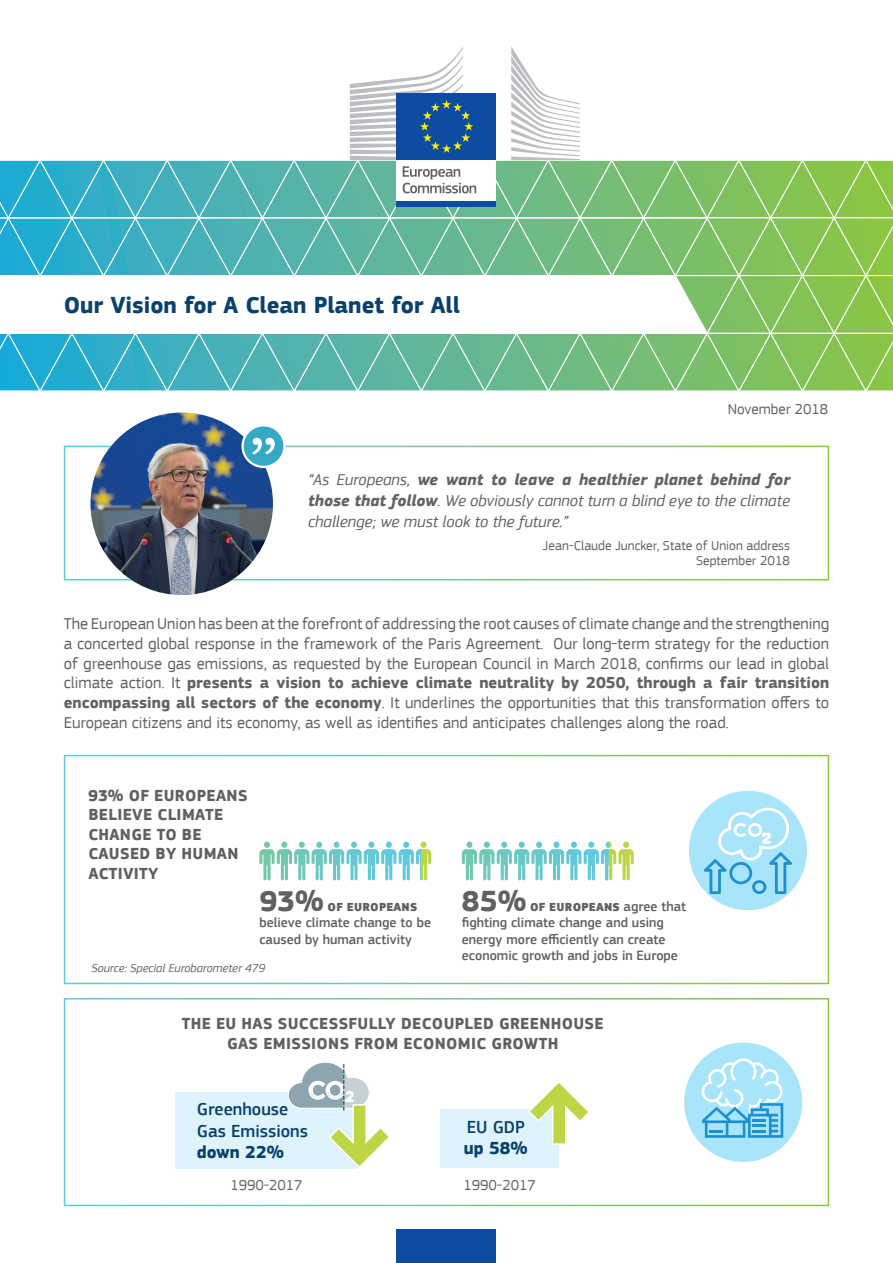
<style>
.page{position:relative;width:893px;height:1263px;background:#fff}
.page>*{position:absolute;margin:0;border:0;box-sizing:border-box;transform-origin:0 0}
.t1{font:700 30px "EC Square Sans Pro";color:#5e6061}
.t2{font:700 24px "EC Square Sans Pro";color:#09416d}
.t3{font:500 18px/21.6px "EC Square Sans Pro";color:#09416d}
.t4{font:700 18px "EC Square Sans Pro";color:#09416d}
.t5{font:16.5px/19.8px "EC Square Sans Pro";color:#636366;text-align:justify}
.t6{font:italic 16.5px/21px "EC Square Sans Pro";color:#636366;text-align:justify}
.t7{font:700 16.5px/19.5px "EC Square Sans Pro";letter-spacing:.02em;color:#5e6061}
.t8{font:15px "EC Square Sans Pro";color:#636366}
.t9{font:500 13.8px/16.6px "EC Square Sans Pro";color:#5e6061}
.t10{font:13.5px/15px "EC Square Sans Pro";color:#636366;text-align:right}
.t11{font:900 12px "EC Square Sans Pro Extra";letter-spacing:.02em;color:#5e6061}
.t12{font:italic 12px "EC Square Sans Pro";color:#636366}
.s1{font-weight:700}
.s2{font-family:"EC Square Sans Pro";font-weight:500;font-size:13.8px}
</style>
<div class="page">
<div style="left:64px;top:998px;width:765px;height:208px;border:2px solid #fff"></div>
<div style="left:64px;top:755px;width:765px;height:229px;border:2px solid #fff"></div>
<div style="left:64px;top:446px;width:765px;height:134px;border:2px solid #fff"></div>
<img style="left:91px;top:413px;width:182px;height:182px;border-radius:91px">
<svg style="left:243px;top:425px;width:42px;height:42px"></svg>
<div style="left:241px;top:424px;width:45px;height:44px;border:2px solid #fff;border-radius:50%"></div>
<svg style="left:252px;top:438px;width:23px;height:16px"></svg>
<div style="left:440px;top:1109px;width:119px;height:59px;background:#def3fc"></div>
<svg style="left:528px;top:1083px;width:60px;height:62px"></svg>
<div style="left:175px;top:1092px;width:183px;height:76px;background:#def3fc"></div>
<svg style="left:287px;top:1062px;width:102px;height:107px"></svg>
<div style="left:689px;top:791px;width:118px;height:119px;background:#a8e4fa;border-radius:50%"></div>
<svg style="left:704px;top:808px;width:88px;height:86px"></svg>
<div style="left:684px;top:1042px;width:118px;height:120px;background:#a8e4fa;border-radius:50%"></div>
<svg style="left:702px;top:1058px;width:81px;height:80px"></svg>
<svg style="left:466px;top:841px;width:168px;height:39px"></svg>
<svg style="left:264px;top:841px;width:167px;height:39px"></svg>
<svg style="left:0;top:47px;width:893px;height:344px"></svg>
<div style="left:397px;top:1229px;width:99px;height:34px;background:#0d4da1"></div>
<h2 class="t2" style="left:64px;top:290px;width:398px">Our Vision for A Clean Planet for All</h2>
<p class="t8" style="left:728px;top:401px;width:102px">November 2018</p>
<p class="t6" style="left:308px;top:469px;width:484px">“As Europeans, <span class="s1">we want to leave a healthier planet behind for those that follow</span>. We obviously cannot turn a blind eye to the climate challenge; we must look to the future.”</p>
<p class="t10" style="left:543px;top:538px;width:249px">Jean-Claude Juncker, State of Union address<br>September 2018</p>
<p class="t5" style="left:64px;top:614px;width:767px">The European Union has been at the forefront of addressing the root causes of climate change and the strengthening a concerted global response in the framework of the Paris Agreement. Our long-term strategy for the reduction of greenhouse gas emissions, as requested by the European Council in March 2018, confirms our lead in global climate action. It <span class="s1">presents a vision to achieve climate neutrality by 2050, through a fair transition encompassing all sectors of the economy</span>. It underlines the opportunities that this transformation offers to European citizens and its economy, as well as identifies and anticipates challenges along the road.</p>
<p class="t7" style="left:88px;top:786px;width:161px">93% OF EUROPEANS<br>BELIEVE CLIMATE<br>CHANGE TO BE<br>CAUSED BY HUMAN<br>ACTIVITY</p>
<h1 class="t1" style="left:259px;top:883px;width:66px">93%</h1>
<p class="t11" style="left:328px;top:899px;width:91px">OF EUROPEANS</p>
<p class="t9" style="left:259px;top:914px;width:173px">believe climate change to be caused by human activity</p>
<p class="t12" style="left:91px;top:961px;width:175px">Source: Special Eurobarometer 479</p>
<h1 class="t1" style="left:462px;top:883px;width:66px">85%</h1>
<p class="t11" style="left:530px;top:899px;width:158px">OF EUROPEANS <span class="s2">agree that</span></p>
<p class="t9" style="left:462px;top:914px;width:218px">fighting climate change and using energy more efficiently can create economic growth and jobs in Europe</p>
<p class="t7" style="left:182px;top:1014px;width:423px;text-align:center">THE EU HAS SUCCESSFULLY DECOUPLED GREENHOUSE<br>GAS EMISSIONS FROM ECONOMIC GROWTH</p>
<p class="t3" style="left:197px;top:1099px;width:113px">Greenhouse<br>Gas Emissions</p>
<p class="t4" style="left:197px;top:1141px;width:89px">down 22%</p>
<p class="t3" style="left:467px;top:1116px;width:60px">EU GDP</p>
<p class="t4" style="left:464px;top:1137px;width:65px">up 58%</p>
<p class="t8" style="left:230px;top:1176px;width:74px">1990-2017</p>
<p class="t8" style="left:464px;top:1176px;width:74px">1990-2017</p>
</div>
